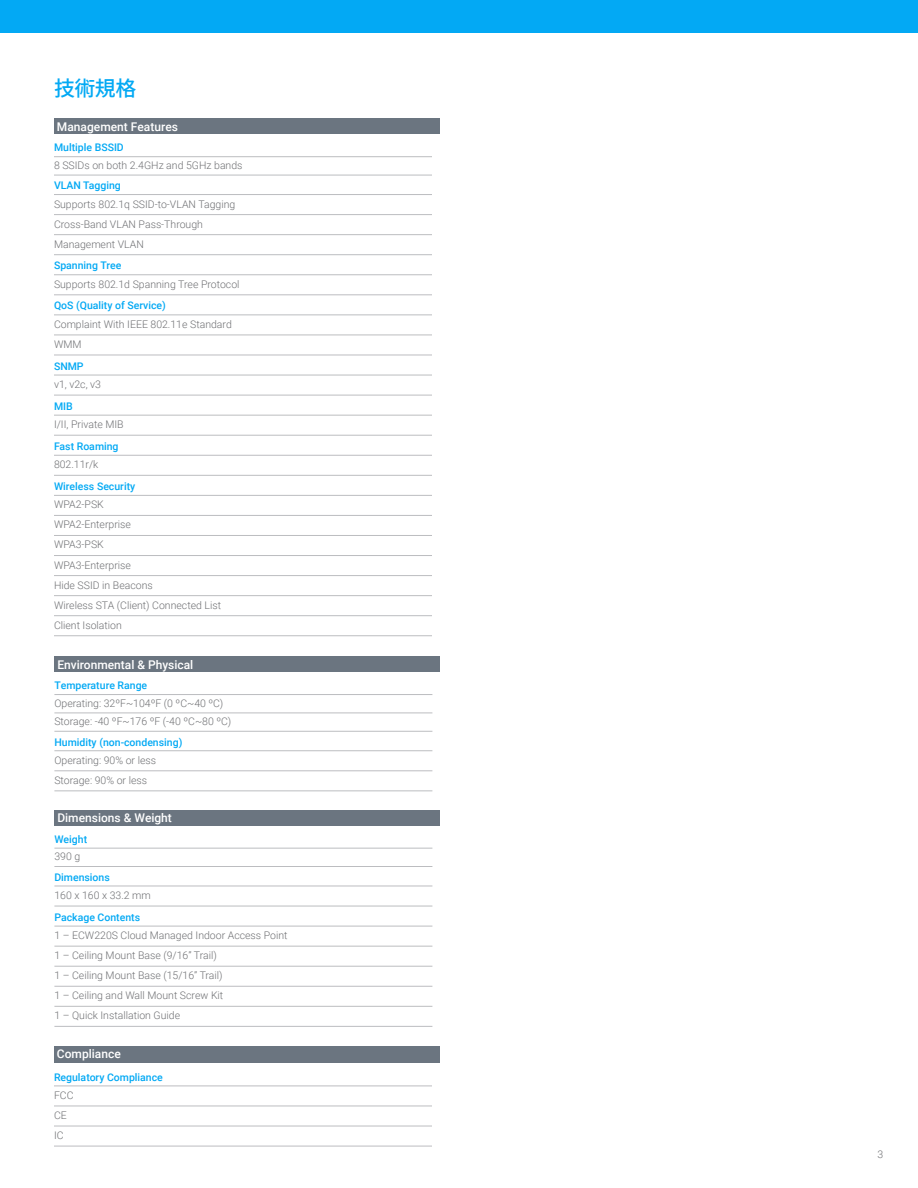
<style>
.page{position:relative;width:918px;height:1188px;background:#fff}
.page>*{position:absolute;margin:0;border:0;box-sizing:border-box;transform-origin:0 0}
.t1{font:500 21px "Source Han Sans TC";color:#03a9f4}
.t2{font:500 12px "Roboto";color:#fff}
.t3{font:300 10.5px "Roboto";color:#6f7073}
.t4{font:500 10.5px "Roboto";color:#03a9f4}
</style>
<div class="page">
<div style="left:0;top:0;width:918px;height:32px;background:#03a9f4"></div>
<hr style="left:54px;top:1086px;width:378px;height:1px;background:#bcbdc0">
<hr style="left:54px;top:1106px;width:378px;height:1px;background:#bcbdc0">
<hr style="left:54px;top:1126px;width:378px;height:1px;background:#bcbdc0">
<hr style="left:54px;top:1146px;width:378px;height:1px;background:#bcbdc0">
<div style="left:54px;top:1046px;width:386px;height:17px;background:#6b7580"></div>
<hr style="left:54px;top:694px;width:378px;height:1px;background:#bcbdc0">
<hr style="left:54px;top:713px;width:378px;height:1px;background:#bcbdc0">
<hr style="left:54px;top:731px;width:378px;height:1px;background:#bcbdc0">
<hr style="left:54px;top:750px;width:378px;height:1px;background:#bcbdc0">
<hr style="left:54px;top:770px;width:378px;height:1px;background:#bcbdc0">
<hr style="left:54px;top:790px;width:378px;height:1px;background:#bcbdc0">
<hr style="left:54px;top:848px;width:378px;height:1px;background:#bcbdc0">
<hr style="left:54px;top:866px;width:378px;height:1px;background:#bcbdc0">
<hr style="left:54px;top:886px;width:378px;height:1px;background:#bcbdc0">
<hr style="left:54px;top:906px;width:378px;height:1px;background:#bcbdc0">
<hr style="left:54px;top:926px;width:378px;height:1px;background:#bcbdc0">
<hr style="left:54px;top:946px;width:378px;height:1px;background:#bcbdc0">
<hr style="left:54px;top:966px;width:378px;height:1px;background:#bcbdc0">
<hr style="left:54px;top:986px;width:378px;height:1px;background:#bcbdc0">
<hr style="left:54px;top:1006px;width:378px;height:1px;background:#bcbdc0">
<hr style="left:54px;top:1026px;width:378px;height:1px;background:#bcbdc0">
<div style="left:54px;top:657px;width:386px;height:15px;background:#6b7580"></div>
<div style="left:54px;top:810px;width:386px;height:16px;background:#6b7580"></div>
<hr style="left:54px;top:156px;width:378px;height:1px;background:#bcbdc0">
<hr style="left:54px;top:175px;width:378px;height:1px;background:#bcbdc0">
<hr style="left:54px;top:194px;width:378px;height:1px;background:#bcbdc0">
<hr style="left:54px;top:214px;width:378px;height:1px;background:#bcbdc0">
<hr style="left:54px;top:234px;width:378px;height:1px;background:#bcbdc0">
<hr style="left:54px;top:254px;width:378px;height:1px;background:#bcbdc0">
<hr style="left:54px;top:274px;width:378px;height:1px;background:#bcbdc0">
<hr style="left:54px;top:294px;width:378px;height:1px;background:#bcbdc0">
<hr style="left:54px;top:315px;width:378px;height:1px;background:#bcbdc0">
<hr style="left:54px;top:335px;width:378px;height:1px;background:#bcbdc0">
<hr style="left:54px;top:355px;width:378px;height:1px;background:#bcbdc0">
<hr style="left:54px;top:375px;width:378px;height:1px;background:#bcbdc0">
<hr style="left:54px;top:395px;width:378px;height:1px;background:#bcbdc0">
<hr style="left:54px;top:415px;width:378px;height:1px;background:#bcbdc0">
<hr style="left:54px;top:435px;width:378px;height:1px;background:#bcbdc0">
<hr style="left:54px;top:455px;width:378px;height:1px;background:#bcbdc0">
<hr style="left:54px;top:475px;width:378px;height:1px;background:#bcbdc0">
<hr style="left:54px;top:495px;width:378px;height:1px;background:#bcbdc0">
<hr style="left:54px;top:515px;width:378px;height:1px;background:#bcbdc0">
<hr style="left:54px;top:535px;width:378px;height:1px;background:#bcbdc0">
<hr style="left:54px;top:555px;width:378px;height:1px;background:#bcbdc0">
<hr style="left:54px;top:575px;width:378px;height:1px;background:#bcbdc0">
<hr style="left:54px;top:595px;width:378px;height:1px;background:#bcbdc0">
<hr style="left:54px;top:615px;width:378px;height:1px;background:#bcbdc0">
<hr style="left:54px;top:635px;width:378px;height:1px;background:#bcbdc0">
<div style="left:54px;top:119px;width:386px;height:15px;background:#6b7580"></div>
<p class="t1" style="left:54px;top:76px;width:84px">技術規格</p>
<p class="t2" style="left:57px;top:119px;width:122px">Management Features</p>
<p class="t4" style="left:54px;top:140px;width:71px">Multiple BSSID</p>
<p class="t3" style="left:54px;top:158px;width:190px">8 SSIDs on both 2.4GHz and 5GHz bands</p>
<p class="t4" style="left:54px;top:178px;width:68px">VLAN Tagging</p>
<p class="t3" style="left:54px;top:196px;width:183px">Supports 802.1q SSID-to-VLAN Tagging</p>
<p class="t3" style="left:54px;top:216px;width:151px">Cross-Band VLAN Pass-Through</p>
<p class="t3" style="left:54px;top:237px;width:91px">Management VLAN</p>
<p class="t4" style="left:54px;top:258px;width:69px">Spanning Tree</p>
<p class="t3" style="left:54px;top:277px;width:187px">Supports 802.1d Spanning Tree Protocol</p>
<p class="t4" style="left:54px;top:298px;width:113px">QoS (Quality of Service)</p>
<p class="t3" style="left:54px;top:317px;width:179px">Complaint With IEEE 802.11e Standard</p>
<p class="t3" style="left:54px;top:337px;width:29px">WMM</p>
<p class="t4" style="left:54px;top:358px;width:31px">SNMP</p>
<p class="t3" style="left:54px;top:377px;width:49px">v1, v2c, v3</p>
<p class="t4" style="left:54px;top:399px;width:20px">MIB</p>
<p class="t3" style="left:54px;top:417px;width:71px">I/II, Private MIB</p>
<p class="t4" style="left:54px;top:439px;width:66px">Fast Roaming</p>
<p class="t3" style="left:54px;top:457px;width:46px">802.11r/k</p>
<p class="t4" style="left:54px;top:479px;width:83px">Wireless Security</p>
<p class="t3" style="left:54px;top:497px;width:51px">WPA2-PSK</p>
<p class="t3" style="left:54px;top:517px;width:79px">WPA2-Enterprise</p>
<p class="t3" style="left:54px;top:537px;width:51px">WPA3-PSK</p>
<p class="t3" style="left:54px;top:557px;width:79px">WPA3-Enterprise</p>
<p class="t3" style="left:54px;top:577px;width:100px">Hide SSID in Beacons</p>
<p class="t3" style="left:54px;top:598px;width:169px">Wireless STA (Client) Connected List</p>
<p class="t3" style="left:54px;top:618px;width:69px">Client Isolation</p>
<p class="t2" style="left:57px;top:656px;width:137px">Environmental &amp; Physical</p>
<p class="t4" style="left:54px;top:678px;width:94px">Temperature Range</p>
<p class="t3" style="left:54px;top:696px;width:170px">Operating: 32ºF~104ºF (0 ºC~40 ºC)</p>
<p class="t3" style="left:54px;top:714px;width:178px">Storage: -40 ºF~176 ºF (-40 ºC~80 ºC)</p>
<p class="t4" style="left:54px;top:734px;width:129px">Humidity (non-condensing)</p>
<p class="t3" style="left:54px;top:753px;width:103px">Operating: 90% or less</p>
<p class="t3" style="left:54px;top:773px;width:94px">Storage: 90% or less</p>
<p class="t2" style="left:57px;top:810px;width:116px">Dimensions &amp; Weight</p>
<p class="t4" style="left:54px;top:832px;width:34px">Weight</p>
<p class="t3" style="left:54px;top:849px;width:27px">390 g</p>
<p class="t4" style="left:54px;top:870px;width:57px">Dimensions</p>
<p class="t3" style="left:54px;top:888px;width:98px">160 x 160 x 33.2 mm</p>
<p class="t4" style="left:54px;top:909px;width:87px">Package Contents</p>
<p class="t3" style="left:54px;top:928px;width:235px">1 – ECW220S Cloud Managed Indoor Access Point</p>
<p class="t3" style="left:54px;top:948px;width:164px">1 – Ceiling Mount Base (9/16” Trail)</p>
<p class="t3" style="left:54px;top:968px;width:170px">1 – Ceiling Mount Base (15/16” Trail)</p>
<p class="t3" style="left:54px;top:988px;width:170px">1 – Ceiling and Wall Mount Screw Kit</p>
<p class="t3" style="left:54px;top:1008px;width:127px">1 – Quick Installation Guide</p>
<p class="t2" style="left:57px;top:1046px;width:65px">Compliance</p>
<p class="t4" style="left:54px;top:1069px;width:110px">Regulatory Compliance</p>
<p class="t3" style="left:54px;top:1088px;width:21px">FCC</p>
<p class="t3" style="left:54px;top:1108px;width:14px">CE</p>
<p class="t3" style="left:54px;top:1128px;width:11px">IC</p>
<p class="t3" style="left:878px;top:1147px;width:7px">3</p>
</div>
